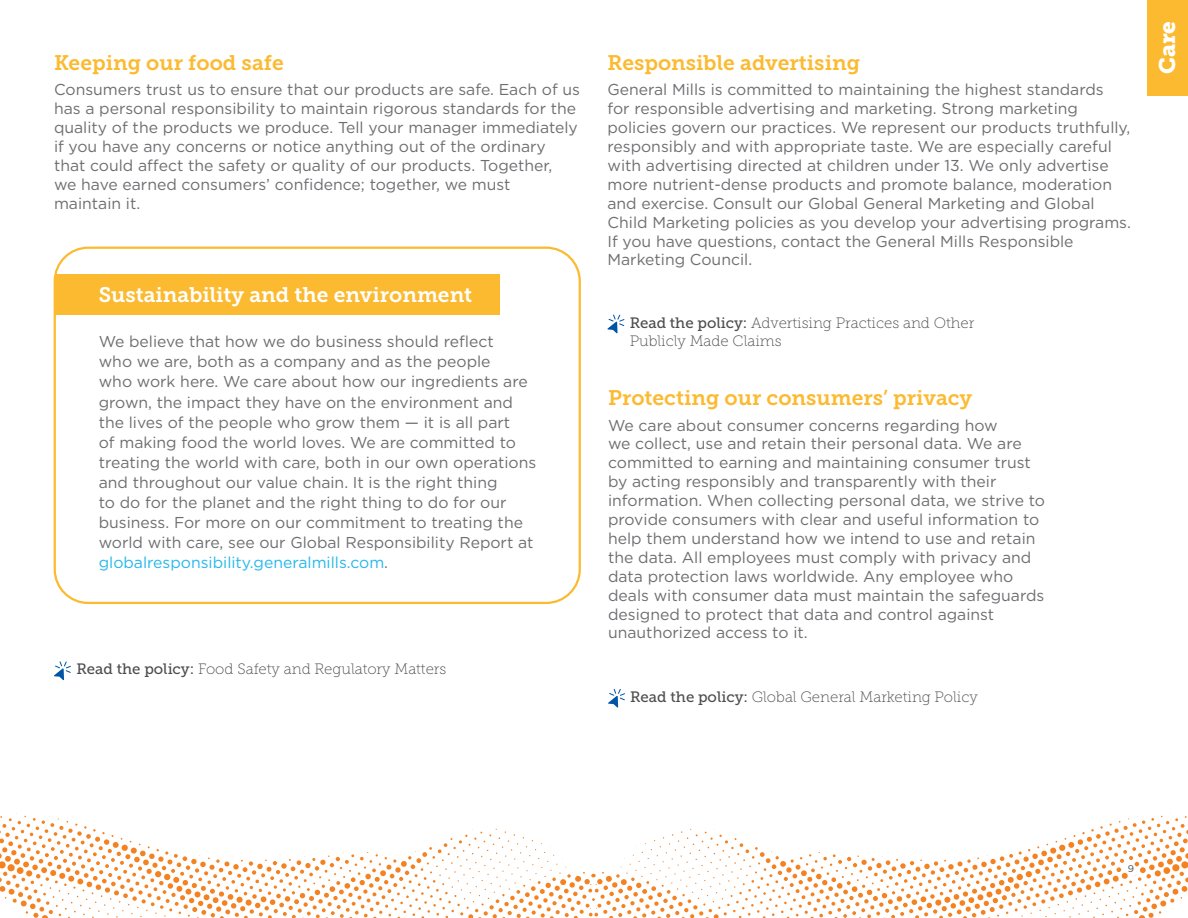
<style>
.page{position:relative;width:1188px;height:918px;background:#fff}
.page>*{position:absolute;margin:0;border:0;box-sizing:border-box;transform-origin:0 0}
.t1{font:22.5px "Museo Slab 900";color:#fff}
.t2{font:21px "Museo Slab 700";color:#fcba30}
.t3{font:21px "Museo Slab 700";color:#fff}
.t4{font:15.75px/18.9px "Gotham";color:#6d6e71}
.t5{font:15px/18px "Museo Slab 100";color:#4d4d4f}
.t6{font:9.75px "Gotham";color:#4d4d4f}
.s1{color:#26b8ed}
.s2{font-family:"Museo Slab 500"}
</style>
<div class="page">
<div style="left:54px;top:247px;width:527px;height:357px;border:2px solid #fcba30;border-radius:33px"></div>
<div style="left:55px;top:275px;width:445px;height:40px;background:#fcba30"></div>
<svg style="left:54px;top:661px;width:17px;height:19px"></svg>
<svg style="left:608px;top:689px;width:17px;height:19px"></svg>
<svg style="left:607px;top:315px;width:17px;height:19px"></svg>
<div style="left:1148px;top:0;width:40px;height:95px;background:#fcba30"></div>
<svg style="left:0;top:813px;width:1188px;height:105px"></svg>
<h2 class="t2" style="left:54px;top:51px;width:231px">Keeping our food safe</h2>
<p class="t4" style="left:54px;top:80px;width:528px">Consumers trust us to ensure that our products are safe. Each of us has a personal responsibility to maintain rigorous standards for the quality of the products we produce. Tell your manager immediately if you have any concerns or notice anything out of the ordinary that could affect the safety or quality of our products. Together,<br>we have earned consumers’ confidence; together, we must maintain it.</p>
<h2 class="t3" style="left:99px;top:283px;width:375px">Sustainability and the environment</h2>
<p class="t4" style="left:99px;top:331px;width:439px;line-height:20.1px">We believe that how we do business should reflect<br>who we are, both as a company and as the people<br>who work here. We care about how our ingredients are grown, the impact they have on the environment and the lives of the people who grow them — it is all part<br>of making food the world loves. We are committed to treating the world with care, both in our own operations and throughout our value chain. It is the right thing<br>to do for the planet and the right thing to do for our business. For more on our commitment to treating the world with care, see our Global Responsibility Report at <span class="s1">globalresponsibility.generalmills.com</span>.</p>
<p class="t5" style="left:77px;top:660px;width:371px"><span class="s2">Read the policy:</span> Food Safety and Regulatory Matters</p>
<h2 class="t2" style="left:608px;top:51px;width:254px">Responsible advertising</h2>
<p class="t4" style="left:608px;top:80px;width:525px">General Mills is committed to maintaining the highest standards<br>for responsible advertising and marketing. Strong marketing policies govern our practices. We represent our products truthfully, responsibly and with appropriate taste. We are especially careful with advertising directed at children under 13. We only advertise more nutrient-dense products and promote balance, moderation and exercise. Consult our Global General Marketing and Global Child Marketing policies as you develop your advertising programs.<br>If you have questions, contact the General Mills Responsible Marketing Council.</p>
<p class="t5" style="left:630px;top:314px;width:346px"><span class="s2">Read the policy:</span> Advertising Practices and Other<br>Publicly Made Claims</p>
<h2 class="t2" style="left:608px;top:386px;width:366px">Protecting our consumers’ privacy</h2>
<p class="t4" style="left:608px;top:415px;width:438px">We care about consumer concerns regarding how<br>we collect, use and retain their personal data. We are committed to earning and maintaining consumer trust by acting responsibly and transparently with their information. When collecting personal data, we strive to provide consumers with clear and useful information to help them understand how we intend to use and retain the data. All employees must comply with privacy and data protection laws worldwide. Any employee who deals with consumer data must maintain the safeguards designed to protect that data and control against unauthorized access to it.</p>
<p class="t5" style="left:630px;top:688px;width:349px"><span class="s2">Read the policy:</span> Global General Marketing Policy</p>
<h1 class="t1" style="left:1154px;top:74px;width:55px;rotate:-90deg">Care</h1>
<p class="t6" style="left:1128px;top:862px;width:8px">9</p>
</div>
